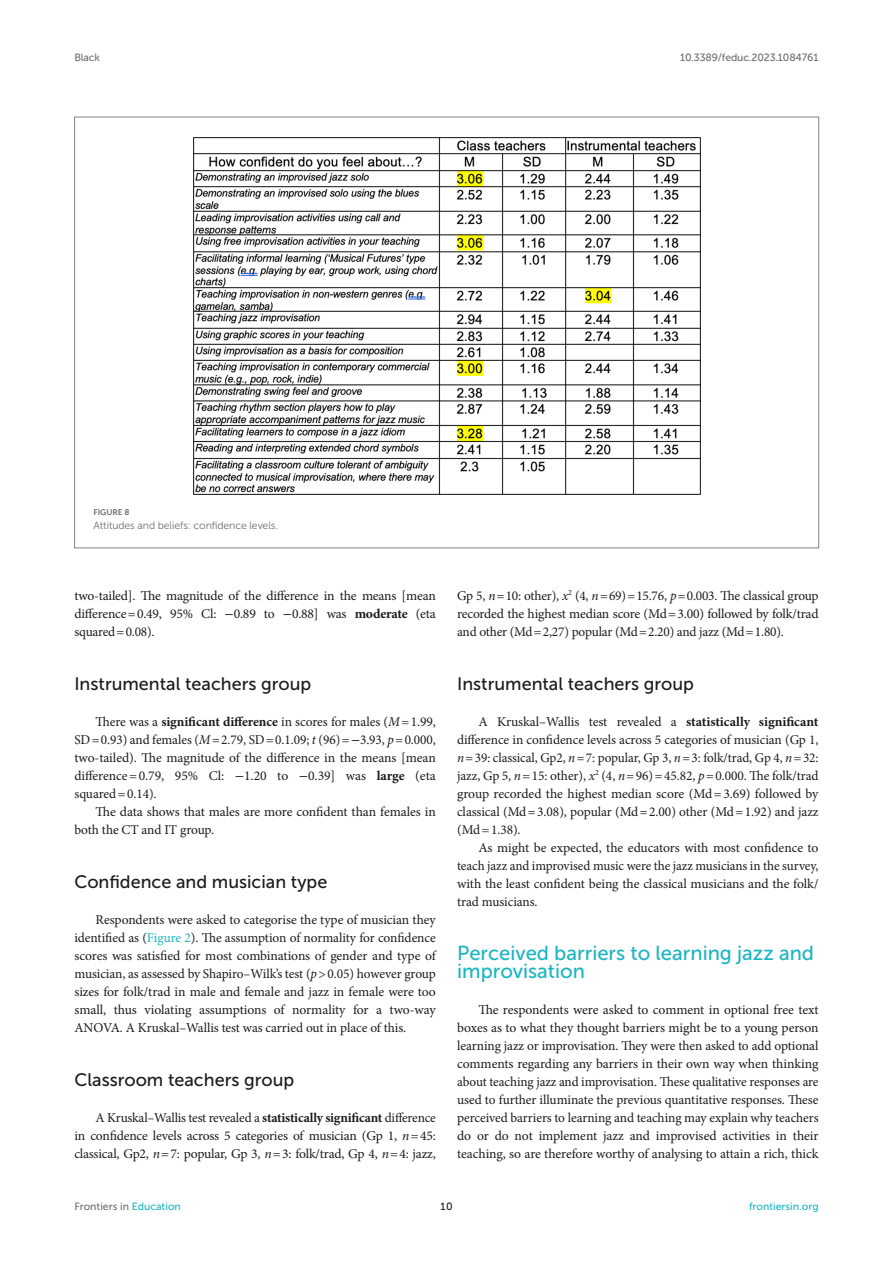
<style>
.page{position:relative;width:893px;height:1263px;background:#fff}
.page>*{position:absolute;margin:0;border:0;box-sizing:border-box;transform-origin:0 0}
.HEAD_1{font:20.25px/18px "Museo Sans 500";color:#1db5c3}
.HEAD_2{font:18px "Museo Sans 500";color:#1b1c1b}
.TEXT_FLUSH{font:13.5px/18px "Minion Pro";letter-spacing:-.01em;color:#1b1c1b;text-align:justify}
.TEXT{font:13.5px/18px "Minion Pro";letter-spacing:-.005em;color:#1b1c1b}
.t1{font:10.5px "Museo Sans 500";letter-spacing:-.015em;color:#706f70}
.FIG_LEG{font:10.5px "Museo Sans 300";letter-spacing:-.01em;color:#706f70}
.t2{font:10.5px "Museo Sans 500";color:#1db5c3}
.t3{font:10.5px "Museo Sans 500";color:#1b1c1b}
.FIG_HD{font:8.25px "Museo Sans 700";letter-spacing:-.01em;color:#706f70}
.s1{font-family:"STIX General"}
.s2{font-weight:700}
.s3{font-style:italic}
.s4{color:#1db5c3}
</style>
<div class="page">
<img style="left:193px;top:137px;width:508px;height:358px">
<p class="t1" style="left:74px;top:51px;width:27px">Black</p>
<p class="t1" style="left:680px;top:51px;width:140px">10.3389/feduc.2023.1084761</p>
<p class="FIG_HD" style="left:94px;top:508px;width:37px">FIGURE 8</p>
<p class="FIG_LEG" style="left:94px;top:520px;width:186px">Attitudes and beliefs: confidence levels.</p>
<p class="TEXT_FLUSH" style="left:74px;top:587px;width:363px">two-tailed]. The magnitude of the difference in the means [mean difference=0.49, 95% Cl: <span class="s1">−</span>0.89 to <span class="s1">−</span>0.88] was <span class="s2">moderate</span> (eta squared=0.08).</p>
<p class="HEAD_2" style="left:74px;top:674px;width:238px">Instrumental teachers group</p>
<p class="TEXT_FLUSH" style="left:74px;top:713px;width:363px;text-indent:21px">There was a <span class="s2">significant difference</span> in scores for males (<span class="s3">M</span>=1.99, SD=0.93) and females (<span class="s3">M</span>=2.79, SD=0.1.09; <span class="s3">t</span> (96)=<span class="s1">−</span>3.93, <span class="s3">p</span>=0.000, two-tailed). The magnitude of the difference in the means [mean difference=0.79, 95% Cl: <span class="s1">−</span>1.20 to <span class="s1">−</span>0.39] was <span class="s2">large</span> (eta squared=0.14).</p>
<p class="TEXT" style="left:74px;top:803px;width:363px;text-indent:21px">The data shows that males are more confident than females in both the CT and IT group.</p>
<p class="HEAD_2" style="left:74px;top:872px;width:254px">Confidence and musician type</p>
<p class="TEXT_FLUSH" style="left:74px;top:911px;width:363px;text-indent:21px">Respondents were asked to categorise the type of musician they identified as (<span class="s4">Figure 2</span>). The assumption of normality for confidence scores was satisfied for most combinations of gender and type of musician, as assessed by Shapiro–Wilk’s test (<span class="s3">p</span>&gt;0.05) however group sizes for folk/trad in male and female and jazz in female were too small, thus violating assumptions of normality for a two-way ANOVA. A Kruskal–Wallis test was carried out in place of this.</p>
<p class="HEAD_2" style="left:74px;top:1070px;width:221px">Classroom teachers group</p>
<p class="TEXT_FLUSH" style="left:74px;top:1109px;width:363px;text-indent:21px">A Kruskal–Wallis test revealed a <span class="s2">statistically significant</span> difference in confidence levels across 5 categories of musician (Gp 1, <span class="s3">n</span>=45: classical, Gp2, <span class="s3">n</span>=7: popular, Gp 3, <span class="s3">n</span>=3: folk/trad, Gp 4, <span class="s3">n</span>=4: jazz,</p>
<p class="TEXT_FLUSH" style="left:457px;top:587px;width:363px">Gp 5, <span class="s3">n</span>=10: other), <span class="s3">x</span><sup>2</sup> (4, <span class="s3">n</span>=69)=15.76, <span class="s3">p</span>=0.003. The classical group recorded the highest median score (Md=3.00) followed by folk/trad and other (Md=2,27) popular (Md=2.20) and jazz (Md=1.80).</p>
<p class="HEAD_2" style="left:457px;top:674px;width:238px">Instrumental teachers group</p>
<p class="TEXT_FLUSH" style="left:457px;top:713px;width:363px;text-indent:21px">A Kruskal–Wallis test revealed a <span class="s2">statistically significant </span>difference in confidence levels across 5 categories of musician (Gp 1, <span class="s3">n</span>=39: classical, Gp2, <span class="s3">n</span>=7: popular, Gp 3, <span class="s3">n</span>=3: folk/trad, Gp 4, <span class="s3">n</span>=32: jazz, Gp 5, <span class="s3">n</span>=15: other), <span class="s3">x</span><sup>2</sup> (4, <span class="s3">n</span>=96)=45.82, <span class="s3">p</span>=0.000. The folk/trad group recorded the highest median score (Md=3.69) followed by classical (Md=3.08), popular (Md=2.00) other (Md=1.92) and jazz (Md=1.38).</p>
<p class="TEXT" style="left:457px;top:839px;width:363px;text-align:justify;text-indent:21px">As might be expected, the educators with most confidence to teach jazz and improvised music were the jazz musicians in the survey, with the least confident being the classical musicians and the folk/ trad musicians.</p>
<p class="HEAD_1" style="left:457px;top:944px;width:358px">Perceived barriers to learning jazz and improvisation</p>
<p class="TEXT_FLUSH" style="left:457px;top:1001px;width:363px;text-indent:21px">The respondents were asked to comment in optional free text boxes as to what they thought barriers might be to a young person learning jazz or improvisation. They were then asked to add optional comments regarding any barriers in their own way when thinking about teaching jazz and improvisation. These qualitative responses are used to further illuminate the previous quantitative responses. These perceived barriers to learning and teaching may explain why teachers do or do not implement jazz and improvised activities in their teaching, so are therefore worthy of analysing to attain a rich, thick</p>
<p class="t1" style="left:74px;top:1200px;width:108px">Frontiers in <span class="s4">Education</span></p>
<p class="t3" style="left:440px;top:1200px;width:14px">10</p>
<p class="t2" style="left:749px;top:1200px;width:71px">frontiersin.org</p>
</div>
